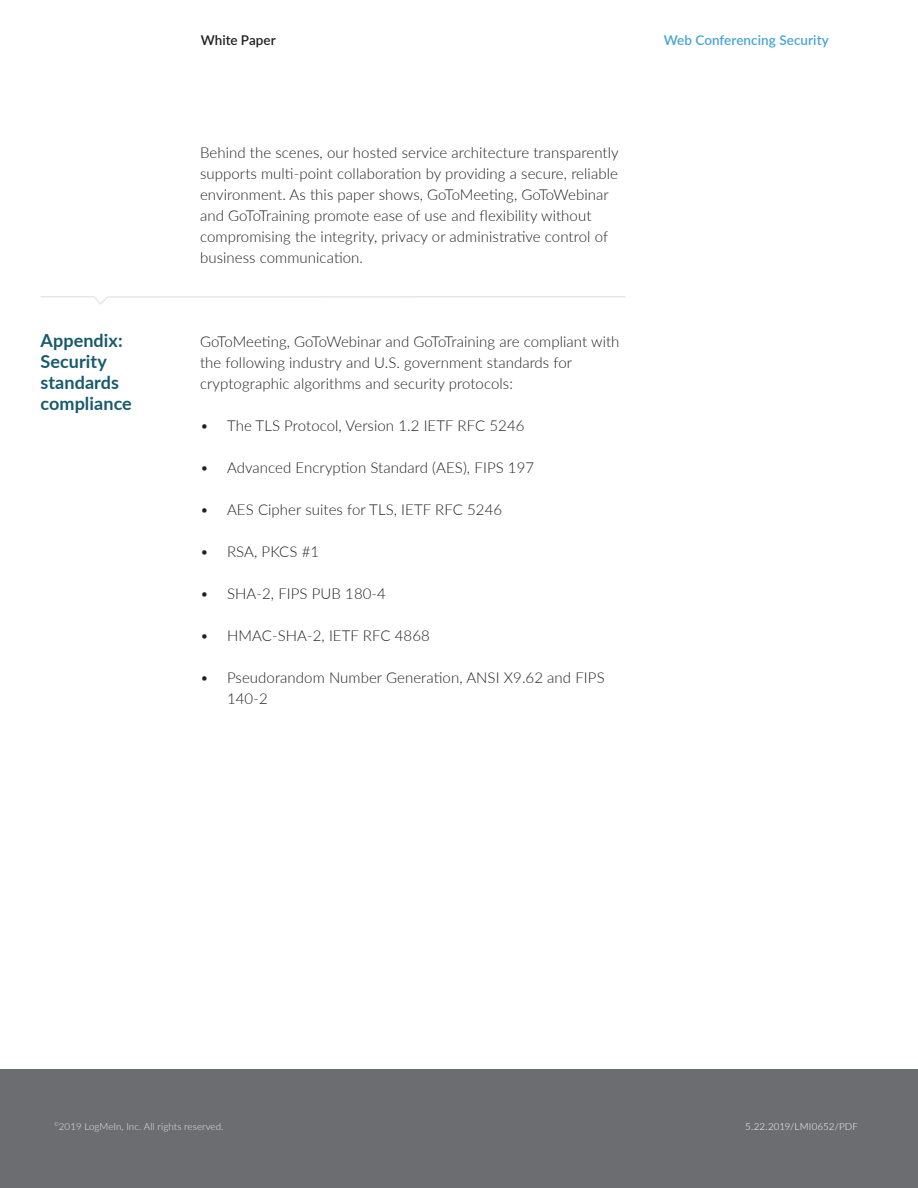
<style>
.page{position:relative;width:918px;height:1188px;background:#fff}
.page>*{position:absolute;margin:0;border:0;box-sizing:border-box;transform-origin:0 0}
.Body_header{font:700 18px/21px "Lato";letter-spacing:.005em;color:#175a6d}
.Body{font:300 15px/21px "Lato";letter-spacing:.005em;color:#231f20}
.Page_header_solution{font:600 13.5px "Lato";letter-spacing:.005em;color:#47a4d2}
.t1{font:600 13.5px "Lato";letter-spacing:.005em;color:#231f20}
.Footer_boilerplate{font:300 9.75px "Lato";letter-spacing:.01em;color:#e6e7e9}
.Footer_boilerplate-2{font:300 9.75px "Lato";letter-spacing:.02em;color:#fff}
</style>
<div class="page">
<div style="left:0;top:1070px;width:918px;height:118px;background:#6c6d70"></div>
<svg style="left:41px;top:296px;width:585px;height:9px"></svg>
<p class="t1" style="left:201px;top:30px;width:77px">White Paper</p>
<p class="Page_header_solution" style="left:664px;top:30px;width:166px">Web Conferencing Security</p>
<p class="Body_header" style="left:40px;top:329px;width:93px">Appendix:<br>Security standards compliance</p>
<p class="Body" style="left:200px;top:142px;width:420px">Behind the scenes, our hosted service architecture transparently supports multi-point collaboration by providing a secure, reliable environment. As this paper shows, GoToMeeting, GoToWebinar and GoToTraining promote ease of use and flexibility without compromising the integrity, privacy or administrative control of business communication.</p>
<p class="Body" style="left:200px;top:331px;width:421px">GoToMeeting, GoToWebinar and GoToTraining are compliant with the following industry and U.S. government standards for cryptographic algorithms and security protocols:</p>
<p class="Body" style="left:200px;top:415px;width:326px">• The TLS Protocol, Version 1.2 IETF RFC 5246</p>
<p class="Body" style="left:200px;top:457px;width:336px">• Advanced Encryption Standard (AES), FIPS 197</p>
<p class="Body" style="left:200px;top:499px;width:304px">• AES Cipher suites for TLS, IETF RFC 5246</p>
<p class="Body" style="left:200px;top:541px;width:121px">• RSA, PKCS #1</p>
<p class="Body" style="left:200px;top:583px;width:187px">• SHA-2, FIPS PUB 180-4</p>
<p class="Body" style="left:200px;top:625px;width:231px">• HMAC-SHA-2, IETF RFC 4868</p>
<p class="Body" style="left:227px;top:667px;width:379px;text-indent:-27px">• Pseudorandom Number Generation, ANSI X9.62 and FIPS<br>140-2</p>
<p class="Footer_boilerplate" style="left:54px;top:1119px;width:171px"><sup>©</sup>2019 LogMeIn, Inc. All rights reserved.</p>
<p class="Footer_boilerplate-2" style="left:745px;top:1119px;width:114px">5.22.2019/LMI0652/PDF</p>
</div>
